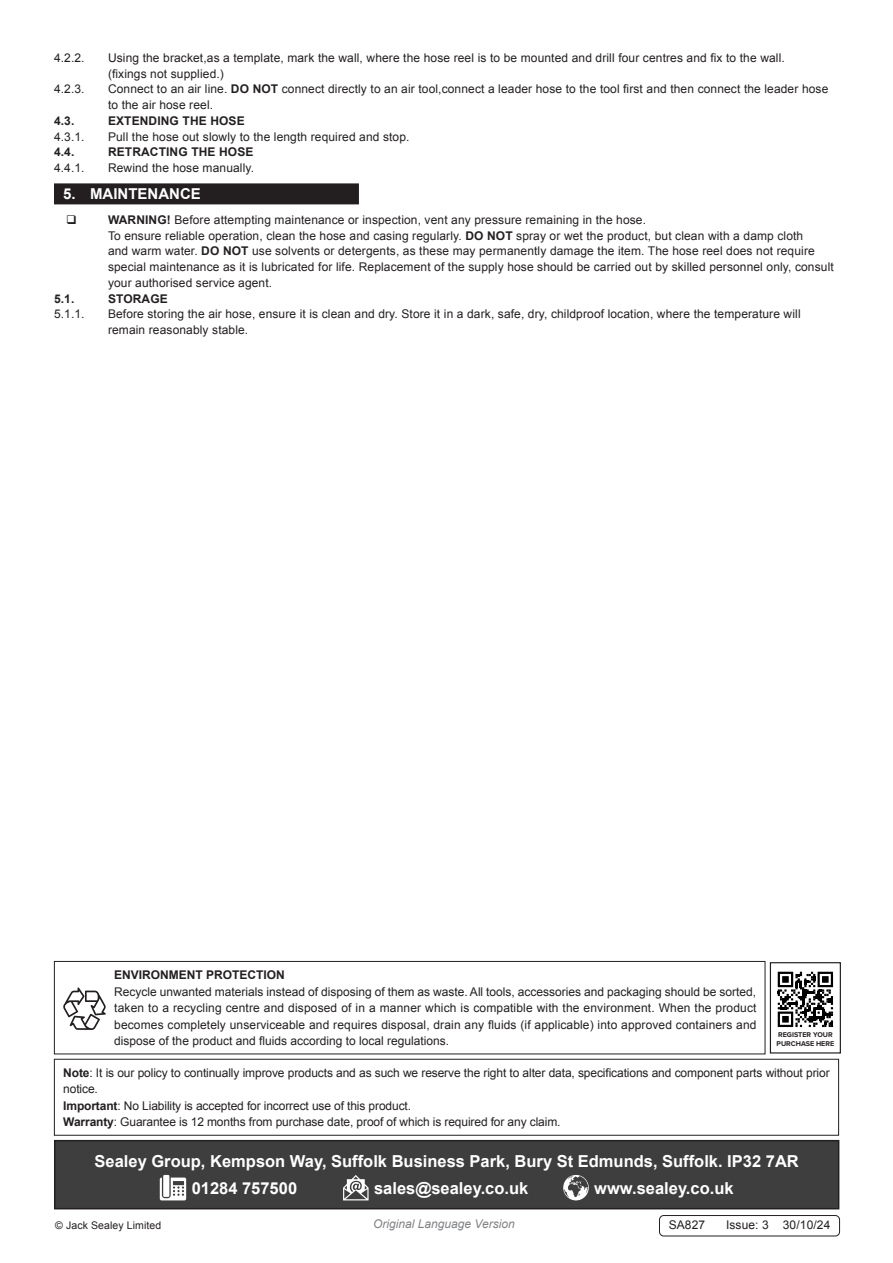
<style>
.page{position:relative;width:893px;height:1263px;background:#fff}
.page>*{position:absolute;margin:0;border:0;box-sizing:border-box;transform-origin:0 0}
.Footer_Contact_Information{font:700 16.5px "Arial";color:#fff}
.t1{font:700 15px "Arial";color:#fff}
.Enviroment_Protection_Body{font:12px/16.5px "Arial";letter-spacing:.01em;color:#231f20}
.Body{font:12px/15.8px "Arial";letter-spacing:.01em;color:#231f20}
.Important_Notification_Body{font:12px/16.5px "Arial";letter-spacing:-.01em;color:#231f20}
.Enviroment_Protection_Header{font:700 12px "Arial";letter-spacing:.01em;color:#231f20}
.t2{font:italic 12px "Arial";color:#808285}
.Body__Footer{font:12px "Arial";letter-spacing:.01em;color:#231f20}
.Body__Justified__7pt{font:10.5px "Arial";letter-spacing:.01em;color:#231f20}
.t3{font:700 7.2px/8.4px "Proxima Nova";color:#231f20}
.s1{font-weight:700}
</style>
<div class="page">
<div style="left:54px;top:183px;width:305px;height:21px;background:#231f20"></div>
<div style="left:55px;top:1141px;width:784px;height:68px;background:#3e3e3f"></div>
<svg style="left:160px;top:1177px;width:26px;height:23px"></svg>
<div style="left:163px;top:1175px;width:6px;height:22px;background:#fff"></div>
<svg style="left:343px;top:1175px;width:26px;height:25px"></svg>
<svg style="left:563px;top:1175px;width:26px;height:25px"></svg>
<div style="left:54px;top:1140px;width:785px;height:69px;border:2px solid #231f20"></div>
<div style="left:54px;top:961px;width:711px;height:93px;border:1px solid #231f20"></div>
<svg style="left:63px;top:987px;width:43px;height:43px"></svg>
<svg style="left:777px;top:971px;width:57px;height:57px"></svg>
<svg style="left:778px;top:972px;width:55px;height:55px"></svg>
<div style="left:770px;top:962px;width:71px;height:91px;border:1px solid #231f20"></div>
<div style="left:54px;top:1059px;width:785px;height:76px;border:1px solid #231f20"></div>
<div style="left:659px;top:1215px;width:181px;height:21px;border:1px solid #231f20;border-radius:4px"></div>
<p class="Enviroment_Protection_Body" style="left:54px;top:50px;width:32px">4.2.2.</p>
<p class="Enviroment_Protection_Body" style="left:108px;top:50px;width:678px">Using the bracket,as a template, mark the wall, where the hose reel is to be mounted and drill four centres and fix to the wall.</p>
<p class="Body" style="left:108px;top:66px;width:117px">(fixings not supplied.)</p>
<p class="Enviroment_Protection_Body" style="left:54px;top:81px;width:32px">4.2.3.</p>
<p class="Enviroment_Protection_Body" style="left:108px;top:81px;width:722px;line-height:15.8px">Connect to an air line. <span class="s1">DO NOT</span> connect directly to an air tool,connect a leader hose to the tool first and then connect the leader hose to the air hose reel.</p>
<p class="Enviroment_Protection_Header" style="left:54px;top:113px;width:22px">4.3.</p>
<p class="Enviroment_Protection_Header" style="left:108px;top:113px;width:138px">EXTENDING THE HOSE</p>
<p class="Enviroment_Protection_Body" style="left:54px;top:128px;width:32px">4.3.1.</p>
<p class="Enviroment_Protection_Body" style="left:108px;top:128px;width:303px">Pull the hose out slowly to the length required and stop.</p>
<p class="Enviroment_Protection_Header" style="left:54px;top:144px;width:22px">4.4.</p>
<p class="Enviroment_Protection_Header" style="left:108px;top:144px;width:147px">RETRACTING THE HOSE</p>
<p class="Enviroment_Protection_Body" style="left:54px;top:160px;width:32px">4.4.1.</p>
<p class="Enviroment_Protection_Body" style="left:108px;top:160px;width:148px">Rewind the hose manually.</p>
<p class="t1" style="left:63px;top:184px;width:139px">5. MAINTENANCE</p>
<p class="Enviroment_Protection_Body" style="left:108px;top:212px;width:540px"><span class="s1">WARNING!</span> Before attempting maintenance or inspection, vent any pressure remaining in the hose.</p>
<p class="Body" style="left:108px;top:228px;width:697px">To ensure reliable operation, clean the hose and casing regularly. <span class="s1">DO NOT</span> spray or wet the product, but clean with a damp cloth</p>
<p class="Body" style="left:108px;top:243px;width:708px">and warm water. <span class="s1">DO NOT</span> use solvents or detergents, as these may permanently damage the item. The hose reel does not require</p>
<p class="Body" style="left:108px;top:259px;width:727px">special maintenance as it is lubricated for life. Replacement of the supply hose should be carried out by skilled personnel only, consult your authorised service agent.</p>
<p class="Enviroment_Protection_Header" style="left:54px;top:290px;width:22px">5.1.</p>
<p class="Enviroment_Protection_Header" style="left:108px;top:290px;width:61px">STORAGE</p>
<p class="Enviroment_Protection_Body" style="left:54px;top:306px;width:32px">5.1.1.</p>
<p class="Enviroment_Protection_Body" style="left:108px;top:306px;width:694px;line-height:15.8px">Before storing the air hose, ensure it is clean and dry. Store it in a dark, safe, dry, childproof location, where the temperature will remain reasonably stable.</p>
<p class="Enviroment_Protection_Header" style="left:114px;top:967px;width:172px">ENVIRONMENT PROTECTION</p>
<p class="Enviroment_Protection_Body" style="left:114px;top:983px;width:644px;text-align:justify">Recycle unwanted materials instead of disposing of them as waste. All tools, accessories and packaging should be sorted, taken to a recycling centre and disposed of in a manner which is compatible with the environment. When the product becomes completely unserviceable and requires disposal, drain any fluids (if applicable) into approved containers and dispose of the product and fluids according to local regulations.</p>
<p class="t3" style="left:776px;top:1030px;width:59px">REGISTER YOUR<br>PURCHASE HERE</p>
<p class="Important_Notification_Body" style="left:63px;top:1064px;width:768px"><span class="s1">Note</span>: It is our policy to continually improve products and as such we reserve the right to alter data, specifications and component parts without prior notice.</p>
<p class="Important_Notification_Body" style="left:63px;top:1097px;width:349px"><span class="s1">Important</span>: No Liability is accepted for incorrect use of this product.</p>
<p class="Important_Notification_Body" style="left:63px;top:1114px;width:499px"><span class="s1">Warranty</span>: Guarantee is 12 months from purchase date, proof of which is required for any claim.</p>
<p class="Footer_Contact_Information" style="left:95px;top:1150px;width:706px">Sealey Group, Kempson Way, Suffolk Business Park, Bury St Edmunds, Suffolk. IP32 7AR</p>
<p class="Footer_Contact_Information" style="left:192px;top:1177px;width:107px">01284 757500</p>
<p class="Footer_Contact_Information" style="left:374px;top:1177px;width:156px">sales@sealey.co.uk</p>
<p class="Footer_Contact_Information" style="left:594px;top:1177px;width:141px">www.sealey.co.uk</p>
<p class="Body__Justified__7pt" style="left:55px;top:1218px;width:108px">© Jack Sealey Limited</p>
<p class="t2" style="left:373px;top:1216px;width:143px">Original Language Version</p>
<p class="Body__Footer" style="left:669px;top:1217px;width:38px">SA827</p>
<p class="Body__Footer" style="left:726px;top:1217px;width:106px">Issue: 3 30/10/24</p>
</div>
